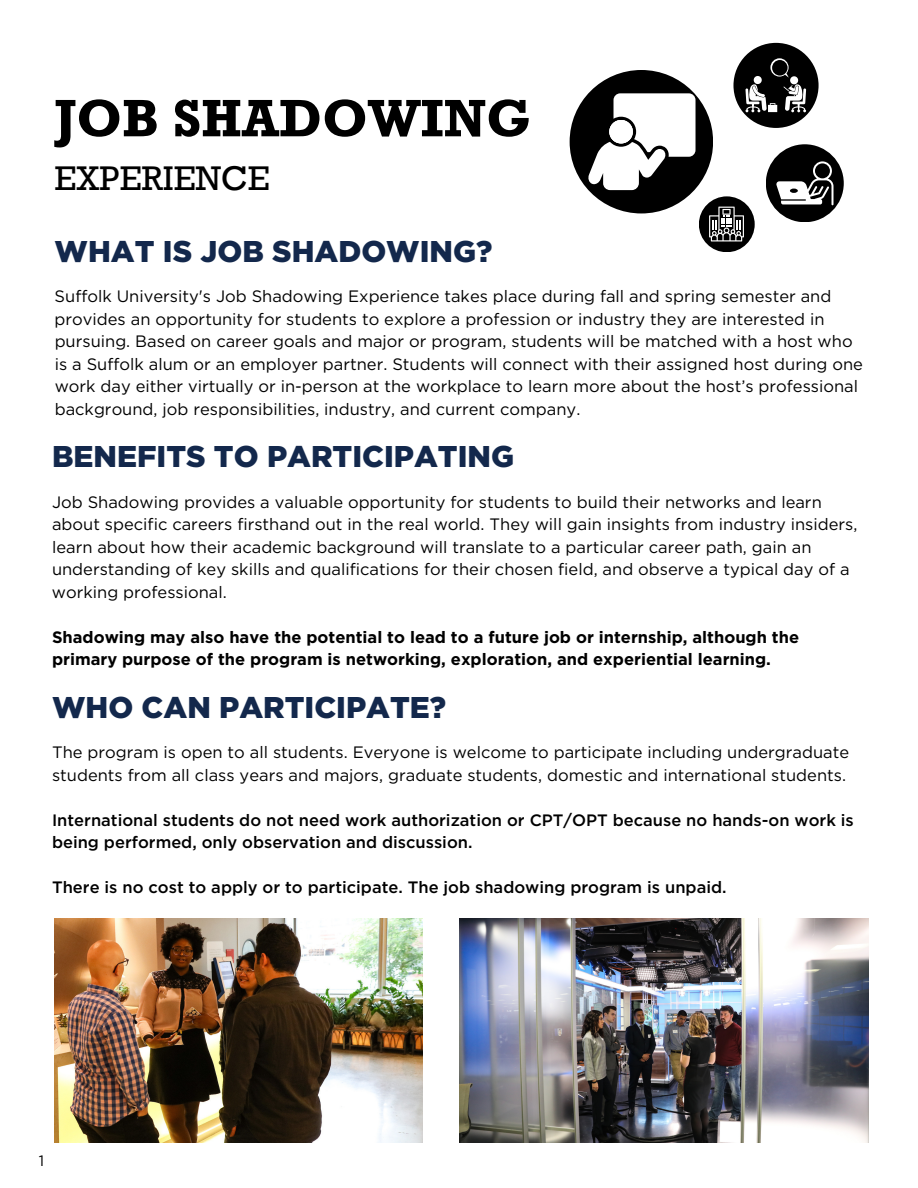
<style>
.page{position:relative;width:918px;height:1188px;background:#fff}
.page>*{position:absolute;margin:0;border:0;box-sizing:border-box;transform-origin:0 0}
.t1{font:35.1px "Rockwell";color:#000}
.t2{font:900 30px "Gotham";color:#13284c}
.t3{font:16.5px/22.5px "Gotham";color:#000}
.t4{font:500 16.5px/22.5px "Gotham";color:#000}
.t5{font:700 16.5px/22.5px "Gotham";color:#000}
.t6{font:15px "Gotham";color:#000}
</style>
<div class="page">
<div style="left:733px;top:43px;width:86px;height:85px;background:#000;border-radius:50%"></div>
<svg style="left:745px;top:58px;width:61px;height:54px"></svg>
<svg style="left:54px;top:99px;width:103px;height:48px"></svg>
<svg style="left:175px;top:100px;width:144px;height:37px"></svg>
<svg style="left:325px;top:99px;width:204px;height:38px"></svg>
<div style="left:570px;top:70px;width:143px;height:143px;background:#000;border-radius:50%"></div>
<svg style="left:588px;top:93px;width:108px;height:97px"></svg>
<div style="left:766px;top:144px;width:78px;height:78px;background:#000;border-radius:50%"></div>
<svg style="left:776px;top:161px;width:57px;height:44px"></svg>
<div style="left:699px;top:196px;width:56px;height:56px;background:#000;border-radius:50%"></div>
<svg style="left:709px;top:207px;width:35px;height:34px"></svg>
<img style="left:55px;top:919px;width:368px;height:224px">
<img style="left:459px;top:919px;width:409px;height:224px">
<h1 class="t1" style="left:55px;top:157px;width:217px">EXPERIENCE</h1>
<h2 class="t2" style="left:55px;top:233px;width:439px">WHAT IS JOB SHADOWING?</h2>
<p class="t3" style="left:55px;top:285px;width:810px">Suffolk University's Job Shadowing Experience takes place during fall and spring semester and provides an opportunity for students to explore a profession or industry they are interested in pursuing. Based on career goals and major or program, students will be matched with a host who is a Suffolk alum or an employer partner. Students will connect with their assigned host during one work day either virtually or in-person at the workplace to learn more about the host’s professional background, job responsibilities, industry, and current company.</p>
<h2 class="t2" style="left:52px;top:439px;width:464px">BENEFITS TO PARTICIPATING</h2>
<p class="t3" style="left:52px;top:491px;width:807px">Job Shadowing provides a valuable opportunity for students to build their networks and learn about specific careers firsthand out in the real world. They will gain insights from industry insiders, learn about how their academic background will translate to a particular career path, gain an understanding of key skills and qualifications for their chosen field, and observe a typical day of a working professional.</p>
<p class="t5" style="left:52px;top:626px;width:749px">Shadowing may also have the potential to lead to a future job or internship, although the primary purpose of the program is networking, exploration, and experiential learning.</p>
<h2 class="t2" style="left:52px;top:689px;width:396px">WHO CAN PARTICIPATE?</h2>
<p class="t3" style="left:52px;top:741px;width:799px">The program is open to all students. Everyone is welcome to participate including undergraduate students from all class years and majors, graduate students, domestic and international students.</p>
<p class="t4" style="left:52px;top:809px;width:803px">International students do not need work authorization or CPT/OPT because no hands-on work is being performed, only observation and discussion.</p>
<p class="t4" style="left:52px;top:876px;width:676px">There is no cost to apply or to participate. The job shadowing program is unpaid.</p>
<p class="t6" style="left:39px;top:1152px;width:7px">1</p>
</div>
